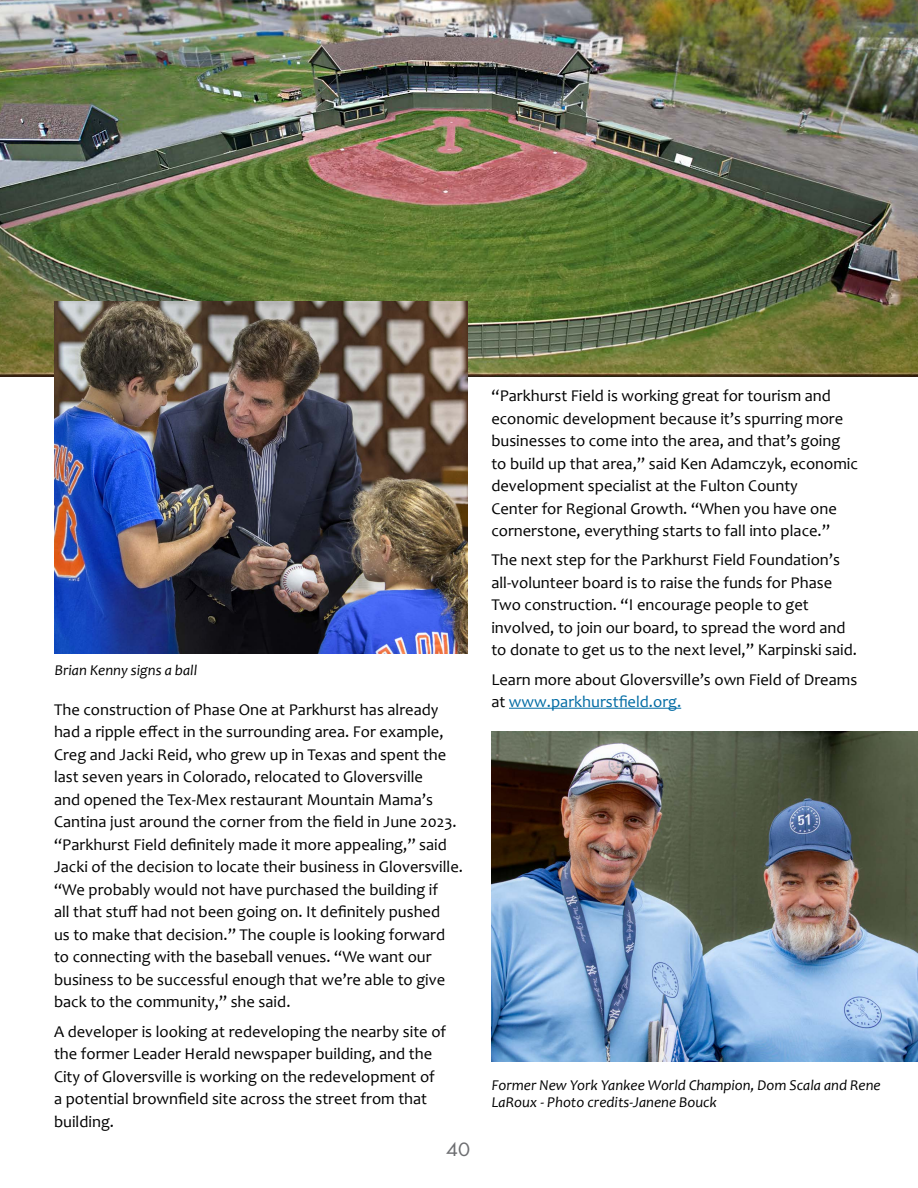
<style>
.page{position:relative;width:918px;height:1188px;background:#fff}
.page>*{position:absolute;margin:0;border:0;box-sizing:border-box;transform-origin:0 0}
.t1{font:17.7px "Futura";color:#6d6e71;scale:1.1 1}
.t2{font:16.5px/22.5px "Candara";color:#000}
.t3{font:italic 15px/16.5px "Candara";color:#000}
.s1{color:#006ba4}
</style>
<div class="page">
<hr style="left:509px;top:708px;width:172px;height:1px;background:#006ba4">
<img style="left:491px;top:731px;width:427px;height:331px">
<img style="left:0;top:0;width:918px;height:376px">
<img style="left:54px;top:301px;width:414px;height:352px">
<p class="t3" style="left:55px;top:662px;width:144px">Brian Kenny signs a ball</p>
<p class="t2" style="left:54px;top:698px;width:410px">The construction of Phase One at Parkhurst has already had a ripple effect in the surrounding area. For example, Creg and Jacki Reid, who grew up in Texas and spent the last seven years in Colorado, relocated to Gloversville<br>and opened the Tex-Mex restaurant Mountain Mama’s Cantina just around the corner from the field in June 2023. “Parkhurst Field definitely made it more appealing,” said Jacki of the decision to locate their business in Gloversville. “We probably would not have purchased the building if<br>all that stuff had not been going on. It definitely pushed<br>us to make that decision.” The couple is looking forward to connecting with the baseball venues. “We want our business to be successful enough that we’re able to give back to the community,” she said.</p>
<p class="t2" style="left:54px;top:1020px;width:394px">A developer is looking at redeveloping the nearby site of the former Leader Herald newspaper building, and the City of Gloversville is working on the redevelopment of a potential brownfield site across the street from that building.</p>
<p class="t1" style="left:446px;top:1138px;width:23px">40</p>
<p class="t2" style="left:491px;top:385px;width:368px">“Parkhurst Field is working great for tourism and economic development because it’s spurring more businesses to come into the area, and that’s going to build up that area,” said Ken Adamczyk, economic development specialist at the Fulton County<br>Center for Regional Growth. “When you have one cornerstone, everything starts to fall into place.”</p>
<p class="t2" style="left:491px;top:549px;width:367px">The next step for the Parkhurst Field Foundation’s all-volunteer board is to raise the funds for Phase Two construction. “I encourage people to get involved, to join our board, to spread the word and to donate to get us to the next level,” Karpinski said.</p>
<p class="t2" style="left:491px;top:668px;width:367px">Learn more about Gloversville’s own Field of Dreams at <span class="s1">www.parkhurstfield.org.</span></p>
<p class="t3" style="left:492px;top:1077px;width:390px">Former New York Yankee World Champion, Dom Scala and Rene<br>LaRoux - Photo credits-Janene Bouck</p>
</div>
